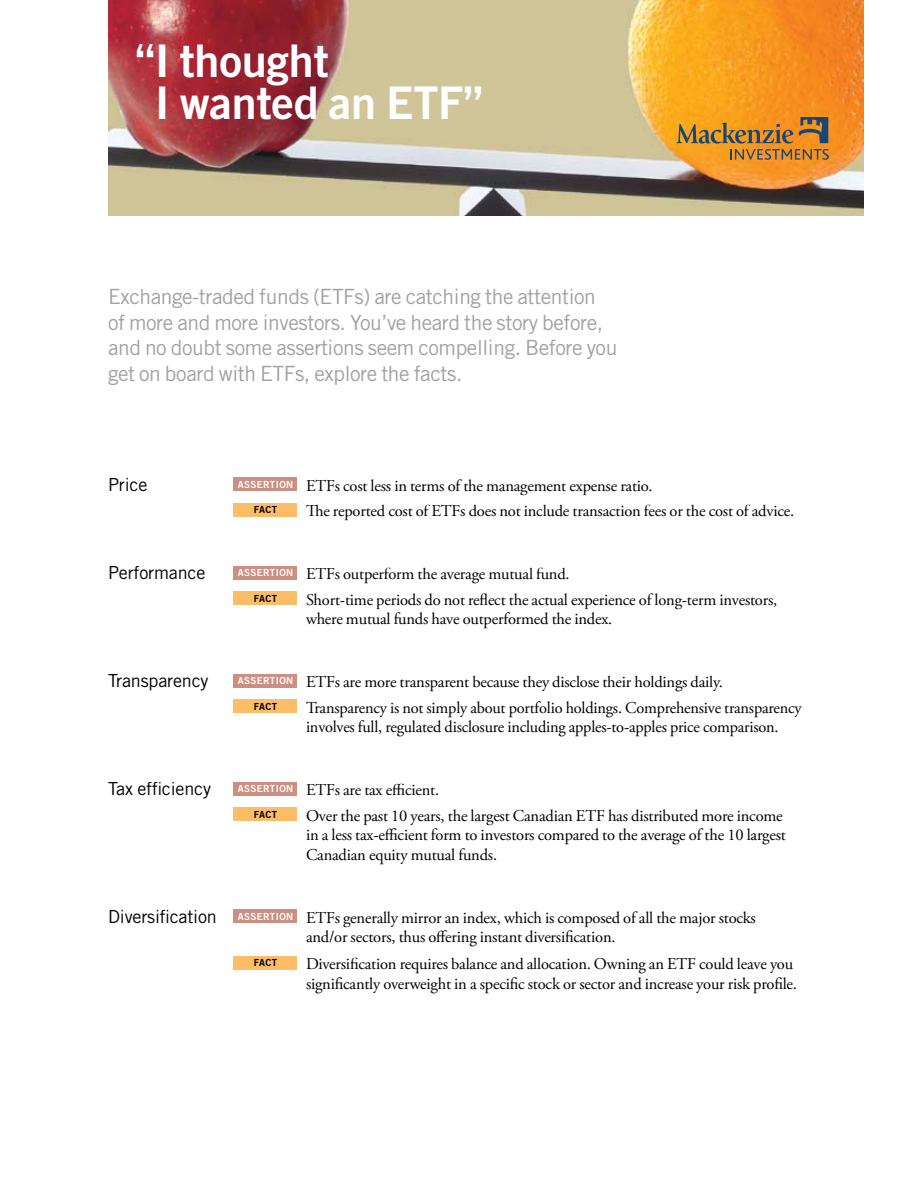
<style>
.page{position:relative;width:918px;height:1188px;background:#fff}
.page>*{position:absolute;margin:0;border:0;box-sizing:border-box;transform-origin:0 0}
.t1{font:45px/42px "Trade Gothic Bold Two";letter-spacing:-.005em;color:#fff}
.t2{font:21px/25.5px "Trade Gothic";letter-spacing:-.02em;color:#a1a0a4}
.t3{font:18px "Trade Gothic";letter-spacing:-.01em;color:#000}
.t4{font:16.5px/19.5px "Adobe Garamond Pro";letter-spacing:-.015em;color:#000}
.t5{font:9.75px "Trade Gothic Bold Two";letter-spacing:.04em;color:#000}
.s1{font-family:"Trade Gothic";font-size:18px}
</style>
<div class="page">
<img style="left:108px;top:0;width:756px;height:216px">
<svg style="left:676px;top:117px;width:153px;height:43px;background:#c38633"></svg>
<div style="left:234px;top:477px;width:63px;height:14px;background:#cd8f82"></div>
<div style="left:234px;top:503px;width:63px;height:13px;background:#fdbc66"></div>
<div style="left:234px;top:566px;width:63px;height:13px;background:#cd8f82"></div>
<div style="left:234px;top:591px;width:63px;height:14px;background:#fdbc66"></div>
<div style="left:234px;top:674px;width:63px;height:13px;background:#cd8f82"></div>
<div style="left:234px;top:699px;width:63px;height:14px;background:#fdbc66"></div>
<div style="left:234px;top:782px;width:63px;height:13px;background:#cd8f82"></div>
<div style="left:234px;top:807px;width:63px;height:14px;background:#fdbc66"></div>
<div style="left:234px;top:909px;width:63px;height:14px;background:#cd8f82"></div>
<div style="left:234px;top:956px;width:63px;height:13px;background:#fdbc66"></div>
<h1 class="t1" style="left:155px;top:39px;width:330px;text-indent:-20px">“ I thought<br>I wanted an ETF”</h1>
<p class="t2" style="left:108px;top:284px;width:511px">Exchange-traded funds (ETFs) are catching the attention of more and more investors. You’ve heard the story before, and no doubt some assertions seem compelling. Before you get on board with ETFs, explore the facts.</p>
<p class="t3" style="left:108px;top:474px;width:41px">Price</p>
<p class="t4" style="left:238px;top:477px;width:416px"><sup>ASSERTION</sup> ETFs cost less in terms of the management expense ratio.</p>
<p class="t5" style="left:254px;top:504px;width:25px">FACT</p>
<p class="t4" style="left:323px;top:502px;width:472px">e reported cost of ETFs does not include transaction fees or the cost of advice.</p>
<p class="t3" style="left:108px;top:562px;width:99px">Performance</p>
<p class="t4" style="left:238px;top:565px;width:334px"><sup>ASSERTION</sup> ETFs outperform the average mutual fund.</p>
<p class="t5" style="left:254px;top:592px;width:25px">FACT</p>
<p class="t4" style="left:306px;top:591px;width:473px">Short-time periods do not reflect the actual experience of long-term investors, where mutual funds have outperformed the index.</p>
<p class="t3" style="left:108px;top:670px;width:102px">Transparency</p>
<p class="t4" style="left:238px;top:673px;width:487px"><sup>ASSERTION</sup> ETFs are more transparent because they disclose their holdings daily.</p>
<p class="t5" style="left:254px;top:700px;width:25px">FACT</p>
<p class="t4" style="left:306px;top:699px;width:497px">Transparency is not simply about portfolio holdings. Comprehensive transparency involves full, regulated disclosure including apples-to-apples price comparison.</p>
<p class="t3" style="left:108px;top:778px;width:105px">Tax efficiency</p>
<p class="t4" style="left:238px;top:781px;width:203px"><sup>ASSERTION</sup> ETFs are tax efficient.</p>
<p class="t5" style="left:254px;top:808px;width:25px">FACT</p>
<p class="t4" style="left:306px;top:807px;width:481px">Over the past 10 years, the largest Canadian ETF has distributed more income in a less tax-efficient form to investors compared to the average of the 10 largest<br>Canadian equity mutual funds.</p>
<p class="t4" style="left:306px;top:909px;width:451px;text-indent:-198px"><span class="s1">Diversification</span> <sup>ASSERTION</sup> ETFs generally mirror an index, which is composed of all the major stocks and/or sectors, thus offering instant diversification.</p>
<p class="t5" style="left:254px;top:957px;width:25px">FACT</p>
<p class="t4" style="left:306px;top:955px;width:493px">Diversification requires balance and allocation. Owning an ETF could leave you significantly overweight in a specific stock or sector and increase your risk profile.</p>
</div>
